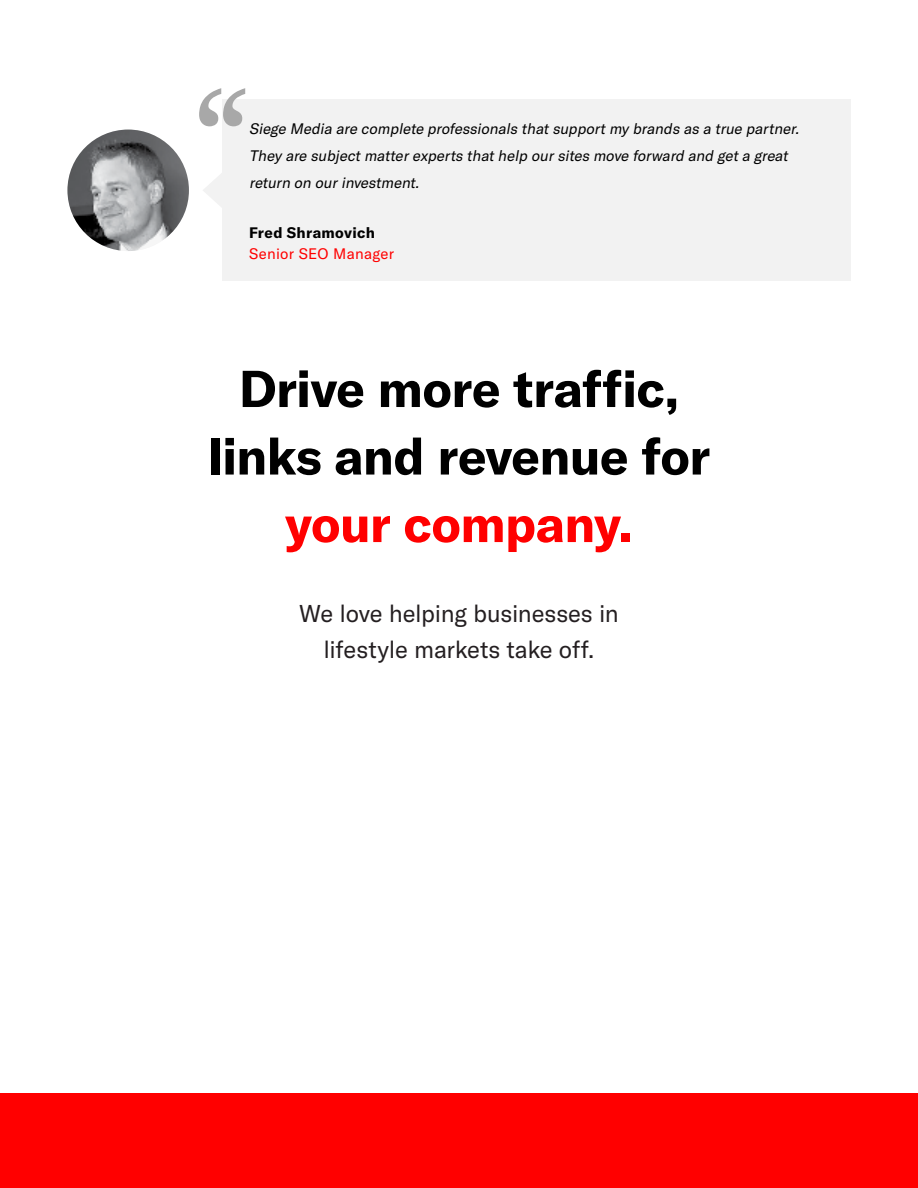
<style>
.page{position:relative;width:918px;height:1188px;background:#fff}
.page>*{position:absolute;margin:0;border:0;box-sizing:border-box;transform-origin:0 0}
.t1{font:700 51px/67.5px "GT America";letter-spacing:-.015em;color:#000;text-align:center}
.t2{font:700 51px "GT America";letter-spacing:-.015em;color:#f00}
.t3{font:24px/36px "GT America";letter-spacing:-.01em;color:#241f21;text-align:center}
.t4{font:italic 15px/27px "GT America";color:#000}
.t5{font:15px "GT America";letter-spacing:.02em;color:#f00}
.t6{font:700 15px "GT America";letter-spacing:.02em;color:#000}
</style>
<div class="page">
<div style="left:0;top:1094px;width:918px;height:94px;background:#f00"></div>
<div style="left:222px;top:99px;width:629px;height:182px;background:#f2f2f2"></div>
<img style="left:67px;top:130px;width:122px;height:121px;border-radius:61px">
<svg style="left:199px;top:88px;width:46px;height:38px"></svg>
<svg style="left:203px;top:173px;width:19px;height:34px"></svg>
<p class="t4" style="left:249px;top:115px;width:554px">Siege Media are complete professionals thatsupportmy brands as a true partner.<br>They are subjectmatterexperts thathelp oursites move forward and geta great return on ourinvestment.</p>
<p class="t6" style="left:249px;top:223px;width:127px">Fred Shramovich</p>
<p class="t5" style="left:249px;top:244px;width:147px">Senior SEO Manager</p>
<h1 class="t1" style="left:208px;top:354px;width:504px">Drive more traffic, links and revenue for</h1>
<h1 class="t2" style="left:285px;top:492px;width:350px">your company.</h1>
<h2 class="t3" style="left:299px;top:595px;width:321px">We love helping businesses in lifestyle markets take off.</h2>
</div>
